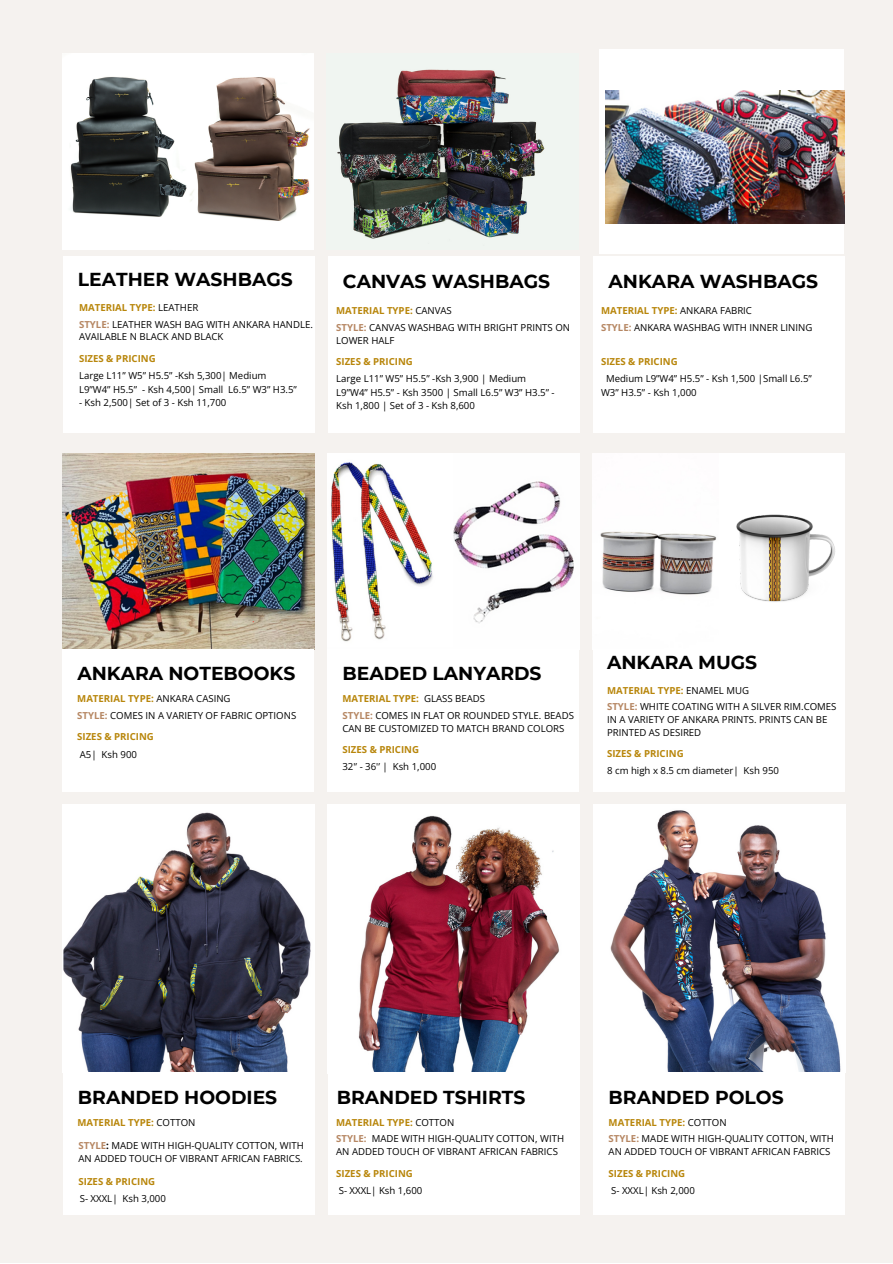
<style>
.page{position:relative;width:893px;height:1264px;background:#fff}
.page>*{position:absolute;margin:0;border:0;box-sizing:border-box;transform-origin:0 0}
.t1{font:700 18.75px "Montserrat";color:#000}
.t2{font:9.6px/12.9px "Open Sans";color:#000}
.t3{font:700 9.6px "Open Sans";color:#b8860b}
.s1{font-weight:400;color:#000}
.s2{font-weight:700;color:#b68763}
.s3{font-weight:700}
</style>
<div class="page">
<div style="left:0;top:0;width:892px;height:1262px;background:#f5f2ef"></div>
<img style="left:62px;top:453px;width:252px;height:196px">
<img style="left:327px;top:453px;width:252px;height:196px">
<img style="left:593px;top:453px;width:125px;height:196px">
<div style="left:62px;top:649px;width:252px;height:142px;background:#fff"></div>
<div style="left:327px;top:649px;width:252px;height:142px;background:#fff"></div>
<div style="left:593px;top:649px;width:251px;height:142px;background:#fff"></div>
<div style="left:718px;top:453px;width:126px;height:196px;background:#fff"></div>
<img style="left:662px;top:479px;width:183px;height:158px">
<img style="left:62px;top:53px;width:252px;height:196px">
<img style="left:337px;top:69px;width:208px;height:170px">
<div style="left:598px;top:49px;width:245px;height:205px;background:#fff"></div>
<img style="left:605px;top:90px;width:239px;height:134px">
<div style="left:63px;top:256px;width:251px;height:177px;background:#fff"></div>
<div style="left:328px;top:256px;width:251px;height:177px;background:#fff"></div>
<div style="left:593px;top:256px;width:252px;height:177px;background:#fff"></div>
<img style="left:63px;top:805px;width:251px;height:267px">
<img style="left:328px;top:805px;width:251px;height:267px">
<img style="left:593px;top:805px;width:252px;height:267px">
<div style="left:63px;top:1072px;width:251px;height:142px;background:#fff"></div>
<div style="left:328px;top:1072px;width:251px;height:142px;background:#fff"></div>
<div style="left:593px;top:1072px;width:252px;height:142px;background:#fff"></div>
<p class="t1" style="left:78px;top:268px;width:216px">LEATHER WASHBAGS</p>
<p class="t1" style="left:343px;top:269px;width:208px">CANVAS WASHBAGS</p>
<p class="t1" style="left:608px;top:269px;width:211px">ANKARA WASHBAGS</p>
<p class="t3" style="left:79px;top:301px;width:121px">MATERIAL TYPE: <span class="s1">LEATHER</span></p>
<p class="t2" style="left:79px;top:317px;width:235px"><span class="s2">STYLE:</span> LEATHER WASH BAG WITH ANKARA HANDLE.<br>AVAILABLE N BLACK AND BLACK</p>
<p class="t3" style="left:79px;top:352px;width:78px">SIZES &amp; PRICING</p>
<p class="t2" style="left:79px;top:369px;width:219px;line-height:13.5px">Large L11” W5” H5.5” -Ksh 5,300| Medium<br>L9”W4” H5.5” - Ksh 4,500| Small L6.5” W3” H3.5”</p>
<p class="t2" style="left:79px;top:396px;width:149px">- Ksh 2,500| Set of 3 - Ksh 11,700</p>
<p class="t3" style="left:336px;top:304px;width:117px">MATERIAL TYPE: <span class="s1">CANVAS</span></p>
<p class="t2" style="left:336px;top:320px;width:235px"><span class="s2">STYLE:</span> CANVAS WASHBAG WITH BRIGHT PRINTS ON<br>LOWER HALF</p>
<p class="t3" style="left:336px;top:355px;width:78px">SIZES &amp; PRICING</p>
<p class="t2" style="left:336px;top:372px;width:220px;line-height:13.5px">Large L11” W5” H5.5” -Ksh 3,900 | Medium<br>L9”W4” H5.5” - Ksh 3500 | Small L6.5” W3” H3.5” -<br>Ksh 1,800 | Set of 3 - Ksh 8,600</p>
<p class="t3" style="left:601px;top:304px;width:152px">MATERIAL TYPE: <span class="s1">ANKARA FABRIC</span></p>
<p class="t2" style="left:601px;top:320px;width:213px"><span class="s2">STYLE:</span> ANKARA WASHBAG WITH INNER LINING</p>
<p class="t3" style="left:601px;top:355px;width:78px">SIZES &amp; PRICING</p>
<p class="t2" style="left:601px;top:372px;width:212px;line-height:13.5px;text-indent:5px">Medium L9”W4” H5.5” - Ksh 1,500 |Small L6.5”<br>W3” H3.5” - Ksh 1,000</p>
<p class="t1" style="left:77px;top:662px;width:219px">ANKARA NOTEBOOKS</p>
<p class="t1" style="left:342px;top:662px;width:200px">BEADED LANYARDS</p>
<p class="t3" style="left:77px;top:692px;width:155px">MATERIAL TYPE: <span class="s1">ANKARA CASING</span></p>
<p class="t2" style="left:77px;top:708px;width:220px"><span class="s2">STYLE:</span> COMES IN A VARIETY OF FABRIC OPTIONS</p>
<p class="t3" style="left:77px;top:730px;width:78px">SIZES &amp; PRICING</p>
<p class="t2" style="left:80px;top:747px;width:59px">A5| Ksh 900</p>
<p class="t3" style="left:342px;top:692px;width:144px">MATERIAL TYPE: <span class="s1">GLASS BEADS</span></p>
<p class="t2" style="left:342px;top:708px;width:233px"><span class="s2">STYLE:</span> COMES IN FLAT OR ROUNDED STYLE. BEADS<br>CAN BE CUSTOMIZED TO MATCH BRAND COLORS</p>
<p class="t3" style="left:342px;top:743px;width:78px">SIZES &amp; PRICING</p>
<p class="t2" style="left:342px;top:760px;width:95px">32'’ - 36'’ | Ksh 1,000</p>
<p class="t1" style="left:607px;top:651px;width:152px">ANKARA MUGS</p>
<p class="t3" style="left:607px;top:683px;width:143px">MATERIAL TYPE: <span class="s1">ENAMEL MUG</span></p>
<p class="t2" style="left:607px;top:699px;width:231px"><span class="s2">STYLE:</span> WHITE COATING WITH A SILVER RIM.COMES<br>IN A VARIETY OF ANKARA PRINTS. PRINTS CAN BE<br>PRINTED AS DESIRED</p>
<p class="t3" style="left:607px;top:747px;width:78px">SIZES &amp; PRICING</p>
<p class="t2" style="left:607px;top:764px;width:173px">8 cm high x 8.5 cm diameter| Ksh 950</p>
<p class="t1" style="left:78px;top:1085px;width:201px">BRANDED HOODIES</p>
<p class="t1" style="left:337px;top:1085px;width:190px">BRANDED TSHIRTS</p>
<p class="t1" style="left:608px;top:1085px;width:176px">BRANDED POLOS</p>
<p class="t3" style="left:77px;top:1115px;width:119px">MATERIAL TYPE: <span class="s1">COTTON</span></p>
<p class="t2" style="left:79px;top:1138px;width:227px"><span class="s2">STYLE</span><span class="s3">:</span> MADE WITH HIGH-QUALITY COTTON, WITH<br>AN ADDED TOUCH OF VIBRANT AFRICAN FABRICS.</p>
<p class="t3" style="left:79px;top:1174px;width:78px">SIZES &amp; PRICING</p>
<p class="t2" style="left:80px;top:1191px;width:88px">S- XXXL| Ksh 3,000</p>
<p class="t3" style="left:336px;top:1115px;width:119px">MATERIAL TYPE: <span class="s1">COTTON</span></p>
<p class="t2" style="left:336px;top:1131px;width:229px"><span class="s2">STYLE:</span> MADE WITH HIGH-QUALITY COTTON, WITH<br>AN ADDED TOUCH OF VIBRANT AFRICAN FABRICS</p>
<p class="t3" style="left:336px;top:1166px;width:78px">SIZES &amp; PRICING</p>
<p class="t2" style="left:339px;top:1183px;width:85px">S- XXXL| Ksh 1,600</p>
<p class="t3" style="left:608px;top:1115px;width:119px">MATERIAL TYPE: <span class="s1">COTTON</span></p>
<p class="t2" style="left:608px;top:1131px;width:227px"><span class="s2">STYLE:</span> MADE WITH HIGH-QUALITY COTTON, WITH<br>AN ADDED TOUCH OF VIBRANT AFRICAN FABRICS</p>
<p class="t3" style="left:608px;top:1166px;width:78px">SIZES &amp; PRICING</p>
<p class="t2" style="left:611px;top:1183px;width:85px">S- XXXL| Ksh 2,000</p>
</div>
